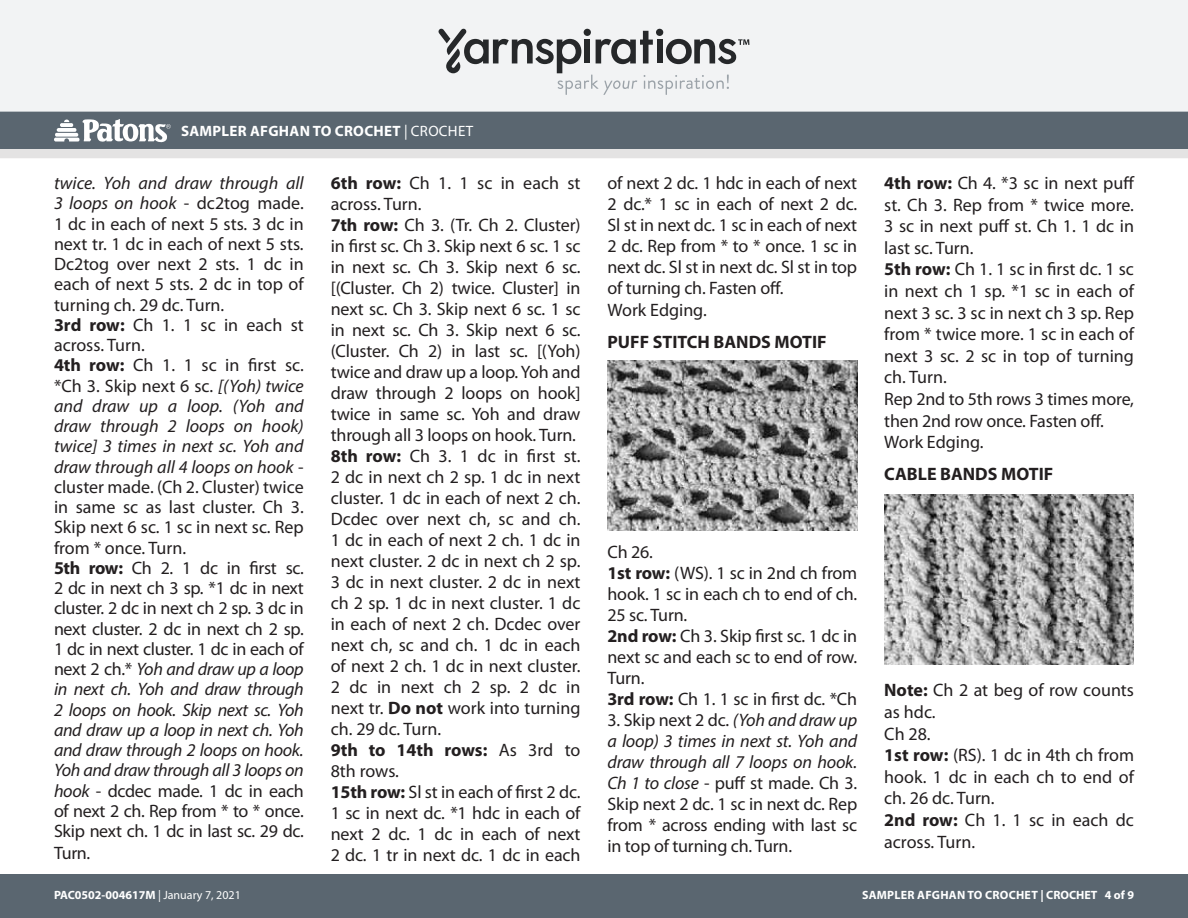
<style>
.page{position:relative;width:1188px;height:918px;background:#fff}
.page>*{position:absolute;margin:0;border:0;box-sizing:border-box;transform-origin:0 0}
.Instructions{font:18px/21px "Myriad Pro";letter-spacing:-.005em;color:#231f20;text-align:justify}
.Body{font:18px/21.6px "Myriad Pro";letter-spacing:-.01em;color:#231f20}
.Instructions-2{font:700 18px "Myriad Pro";color:#231f20}
.Pattern_Title{font:700 15px "Myriad Pro";letter-spacing:.02em;color:#fff}
.t1{font:700 12px "Myriad Pro";letter-spacing:.02em;color:#fff}
.t2{font:700 12px "Myriad Pro";color:#fff}
.s1{font-weight:400}
.s2{font-style:italic}
.s3{font-weight:700}
</style>
<div class="page">
<div style="left:0;top:875px;width:1188px;height:43px;background:#5a6670"></div>
<div style="left:0;top:149px;width:1188px;height:9px;background:#e4e3e3"></div>
<div style="left:0;top:111px;width:1188px;height:38px;background:#5a6670"></div>
<div style="left:0;top:0;width:1188px;height:112px;background:#f2f3f4"></div>
<svg style="left:54px;top:119px;width:117px;height:23px"></svg>
<svg style="left:438px;top:29px;width:311px;height:66px"></svg>
<img style="left:608px;top:360px;width:249px;height:170px">
<img style="left:884px;top:495px;width:250px;height:169px">
<p class="Pattern_Title" style="left:181px;top:121px;width:294px">SAMPLER AFGHAN TO CROCHET <span class="s1">| CROCHET</span></p>
<p class="Instructions" style="left:54px;top:173px;width:251px;line-height:20.2px"><span class="s2">twice. Yoh and draw through all 3 loops on hook</span> - dc2tog made.<br>1 dc in each of next 5 sts. 3 dc in next tr. 1 dc in each of next 5 sts.<br>Dc2tog over next 2 sts. 1 dc in each of next 5 sts. 2 dc in top of turning ch. 29 dc. Turn.</p>
<p class="Instructions" style="left:54px;top:314px;width:251px;line-height:20.2px"><span class="s3">3rd row:</span> Ch 1. 1 sc in each st across. Turn.</p>
<p class="Instructions" style="left:54px;top:355px;width:251px;line-height:20.2px"><span class="s3">4th row:</span> Ch 1. 1 sc in first sc. *Ch 3. Skip next 6 sc. <span class="s2">[(Yoh) twice and draw up a loop. (Yoh and draw through 2 loops on hook) twice] 3 times in next sc. Yoh and draw through all 4 loops on hook</span> - cluster made. (Ch 2. Cluster) twice in same sc as last cluster. Ch 3.<br>Skip next 6 sc. 1 sc in next sc. Rep from * once. Turn.</p>
<p class="Instructions" style="left:54px;top:557px;width:251px;line-height:20.4px"><span class="s3">5th row:</span> Ch 2. 1 dc in first sc.<br>2 dc in next ch 3 sp. *1 dc in next cluster. 2 dc in next ch 2 sp. 3 dc in next cluster. 2 dc in next ch 2 sp.<br>1 dc in next cluster. 1 dc in each of next 2 ch.* <span class="s2">Yoh and draw up a loop in next ch. Yoh and draw through 2 loops on hook. Skip next sc. Yoh and draw up a loop in next ch. Yoh and draw through 2 loops on hook.<br>Yoh and draw through all 3 loops on hook</span> - dcdec made. 1 dc in each of next 2 ch. Rep from * to * once.<br>Skip next ch. 1 dc in last sc. 29 dc.<br>Turn.</p>
<p class="Instructions" style="left:331px;top:172px;width:251px"><span class="s3">6th row:</span> Ch 1. 1 sc in each st across. Turn.</p>
<p class="Instructions" style="left:331px;top:214px;width:251px"><span class="s3">7th row:</span> Ch 3. (Tr. Ch 2. Cluster) in first sc. Ch 3. Skip next 6 sc. 1 sc in next sc. Ch 3. Skip next 6 sc. [(Cluster. Ch 2) twice. Cluster] in next sc. Ch 3. Skip next 6 sc. 1 sc in next sc. Ch 3. Skip next 6 sc. (Cluster. Ch 2) in last sc. [(Yoh) twice and draw up a loop. Yoh and draw through 2 loops on hook] twice in same sc. Yoh and draw through all 3 loops on hook. Turn.</p>
<p class="Instructions" style="left:331px;top:445px;width:251px"><span class="s3">8th row:</span> Ch 3. 1 dc in first st.<br>2 dc in next ch 2 sp. 1 dc in next cluster. 1 dc in each of next 2 ch.<br>Dcdec over next ch, sc and ch.<br>1 dc in each of next 2 ch. 1 dc in next cluster. 2 dc in next ch 2 sp.<br>3 dc in next cluster. 2 dc in next ch 2 sp. 1 dc in next cluster. 1 dc in each of next 2 ch. Dcdec over next ch, sc and ch. 1 dc in each of next 2 ch. 1 dc in next cluster.<br>2 dc in next ch 2 sp. 2 dc in next tr. <span class="s3">Do not</span> work into turning ch. 29 dc. Turn.</p>
<p class="Instructions" style="left:331px;top:739px;width:251px"><span class="s3">9th to 14th rows:</span> As 3rd to<br>8th rows.</p>
<p class="Instructions" style="left:331px;top:781px;width:251px"><span class="s3">15th row:</span> Sl st in each of first 2 dc.<br>1 sc in next dc. *1 hdc in each of next 2 dc. 1 dc in each of next 2 dc. 1 tr in next dc. 1 dc in each</p>
<p class="Instructions" style="left:608px;top:172px;width:251px">of next 2 dc. 1 hdc in each of next 2 dc.* 1 sc in each of next 2 dc.<br>Sl st in next dc. 1 sc in each of next 2 dc. Rep from * to * once. 1 sc in next dc. Sl st in next dc. Sl st in top of turning ch. Fasten off.</p>
<p class="Body" style="left:608px;top:298px;width:101px">Work Edging.</p>
<p class="Instructions-2" style="left:608px;top:330px;width:221px">PUFF STITCH BANDS MOTIF</p>
<p class="Body" style="left:608px;top:541px;width:47px">Ch 26.</p>
<p class="Instructions" style="left:608px;top:562px;width:251px"><span class="s3">1st row:</span> (WS). 1 sc in 2nd ch from hook. 1 sc in each ch to end of ch.<br>25 sc. Turn.</p>
<p class="Instructions" style="left:608px;top:625px;width:251px"><span class="s3">2nd row:</span> Ch 3. Skip first sc. 1 dc in next sc and each sc to end of row.<br>Turn.</p>
<p class="Instructions" style="left:608px;top:688px;width:251px"><span class="s3">3rd row:</span> Ch 1. 1 sc in first dc. *Ch</p>
<p class="Instructions" style="left:608px;top:709px;width:251px">3. Skip next 2 dc. <span class="s2">(Yoh and draw up a loop) 3 times in next st. Yoh and draw through all 7 loops on hook.<br>Ch 1 to close</span> - puff st made. Ch 3.<br>Skip next 2 dc. 1 sc in next dc. Rep from * across ending with last sc in top of turning ch. Turn.</p>
<p class="Instructions" style="left:884px;top:172px;width:252px;line-height:21.6px"><span class="s3">4th row:</span> Ch 4. *3 sc in next puff st. Ch 3. Rep from * twice more.<br>3 sc in next puff st. Ch 1. 1 dc in last sc. Turn.</p>
<p class="Instructions" style="left:884px;top:258px;width:251px;line-height:21.6px"><span class="s3">5th row:</span> Ch 1. 1 sc in first dc. 1 sc in next ch 1 sp. *1 sc in each of next 3 sc. 3 sc in next ch 3 sp. Rep from * twice more. 1 sc in each of next 3 sc. 2 sc in top of turning ch. Turn.</p>
<p class="Body" style="left:884px;top:388px;width:251px">Rep 2nd to 5th rows 3 times more, then 2nd row once. Fasten off.</p>
<p class="Body" style="left:884px;top:431px;width:101px">Work Edging.</p>
<p class="Instructions-2" style="left:884px;top:462px;width:171px">CABLE BANDS MOTIF</p>
<p class="Instructions" style="left:884px;top:679px;width:251px;line-height:21.6px"><span class="s3">Note:</span> Ch 2 at beg of row counts as hdc.</p>
<p class="Body" style="left:884px;top:722px;width:48px">Ch 28.</p>
<p class="Instructions" style="left:884px;top:744px;width:251px;line-height:21.6px"><span class="s3">1st row:</span> (RS). 1 dc in 4th ch from hook. 1 dc in each ch to end of ch. 26 dc. Turn.</p>
<p class="Instructions" style="left:884px;top:809px;width:251px;line-height:21.6px"><span class="s3">2nd row:</span> Ch 1. 1 sc in each dc across. Turn.</p>
<p class="t2" style="left:54px;top:887px;width:188px">PAC0502-004617M <span class="s1">| January 7, 2021</span></p>
<p class="t1" style="left:862px;top:887px;width:273px">SAMPLER AFGHAN TO CROCHET | CROCHET 4 of 9</p>
</div>
